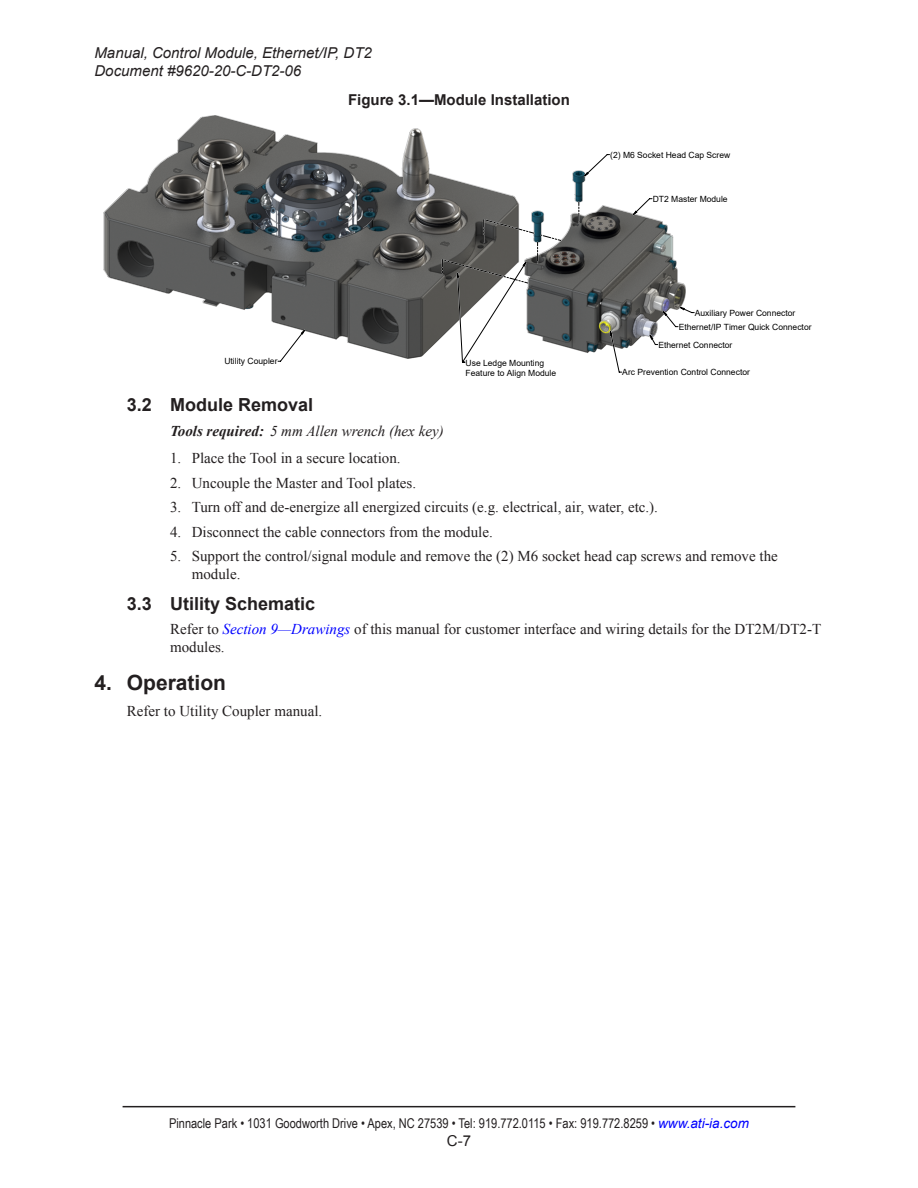
<style>
.page{position:relative;width:918px;height:1188px;background:#fff}
.page>*{position:absolute;margin:0;border:0;box-sizing:border-box;transform-origin:0 0}
.t1{font:700 21px "Arial";color:#231f20}
.t2{font:700 18px "Arial";color:#231f20}
.Text_2{font:15px/18px "Times New Roman";color:#231f20}
.t3{font:italic 15px/18px "Arial";color:#231f20}
.Tools_required_2{font:italic 15px "Times New Roman";color:#231f20}
.t4{font:700 15px "Arial";color:#231f20}
.Text_1{font:15px "Times New Roman";color:#231f20}
.t5{font:15px "Arial";color:#231f20}
.t6{font:13.5px "Arial Narrow";color:#231f20}
.t7{font:8.55px/9.8px "Arial";color:#000}
.s1{font-weight:700}
.s2{font-style:italic;color:#00f}
.s3{font-family:"Arial";font-style:italic;color:#00f}
</style>
<div class="page">
<hr style="left:123px;top:1106px;width:672px;height:1px;background:#231f20">
<svg style="left:104px;top:115px;width:324px;height:209px"></svg>
<svg style="left:278px;top:154px;width:416px;height:218px"></svg>
<svg style="left:301px;top:173px;width:383px;height:166px"></svg>
<svg style="left:578px;top:202px;width:2px;height:21px"></svg>
<svg style="left:441px;top:218px;width:121px;height:67px"></svg>
<p class="t3" style="left:94px;top:44px;width:279px">Manual, Control Module, Ethernet/IP, DT2<br>Document #9620-20-C-DT2‑06</p>
<p class="t4" style="left:348px;top:90px;width:223px">Figure 3.1—Module Installation</p>
<p class="t7" style="left:610px;top:150px;width:122px">(2) M6 Socket Head Cap Screw</p>
<p class="t7" style="left:653px;top:194px;width:76px">DT2 Master Module</p>
<p class="t7" style="left:224px;top:357px;width:55px">Utility Coupler</p>
<p class="t7" style="left:466px;top:358px;width:92px">Use Ledge Mounting<br>Feature to Align Module</p>
<p class="t7" style="left:679px;top:306px;width:134px;line-height:14.1px;text-align:center">Auxiliary Power Connector<br>Ethernet/IP Timer Quick Connector</p>
<p class="t7" style="left:658px;top:340px;width:76px">Ethernet Connector</p>
<p class="t7" style="left:622px;top:368px;width:129px">Arc Prevention Control Connector</p>
<p class="t2" style="left:127px;top:393px;width:188px">3.2 Module Removal</p>
<p class="Tools_required_2" style="left:170px;top:420px;width:275px"><span class="s1">Tools required:</span> 5 mm Allen wrench (hex key)</p>
<p class="Text_2" style="left:170px;top:449px;width:232px">1. Place the Tool in a secure location.</p>
<p class="Text_2" style="left:170px;top:473px;width:248px">2. Uncouple the Master and Tool plates.</p>
<p class="Text_2" style="left:170px;top:498px;width:489px">3. Turn off and de‑energize all energized circuits (e.g. electrical, air, water, etc.).</p>
<p class="Text_2" style="left:170px;top:522px;width:324px">4. Disconnect the cable connectors from the module.</p>
<p class="Text_2" style="left:192px;top:547px;width:588px;text-indent:-22px">5. Support the control/signal module and remove the (2) M6 socket head cap screws and remove the module.</p>
<p class="t2" style="left:127px;top:591px;width:190px">3.3 Utility Schematic</p>
<p class="Text_2" style="left:170px;top:620px;width:653px">Refer to <span class="s2">Section 9—Drawings</span> of this manual for customer interface and wiring details for the DT2M/DT2‑T modules.</p>
<p class="t1" style="left:94px;top:668px;width:133px">4. Operation</p>
<p class="Text_1" style="left:127px;top:700px;width:197px">Refer to Utility Coupler manual.</p>
<p class="t6" style="left:169px;top:1114px;width:581px">Pinnacle Park • 1031 Goodworth Drive • Apex, NC 27539 • Tel: 919.772.0115 • Fax: 919.772.8259 • <span class="s3">www.ati‑ia.com</span></p>
<p class="t5" style="left:447px;top:1131px;width:26px">C-7</p>
</div>
